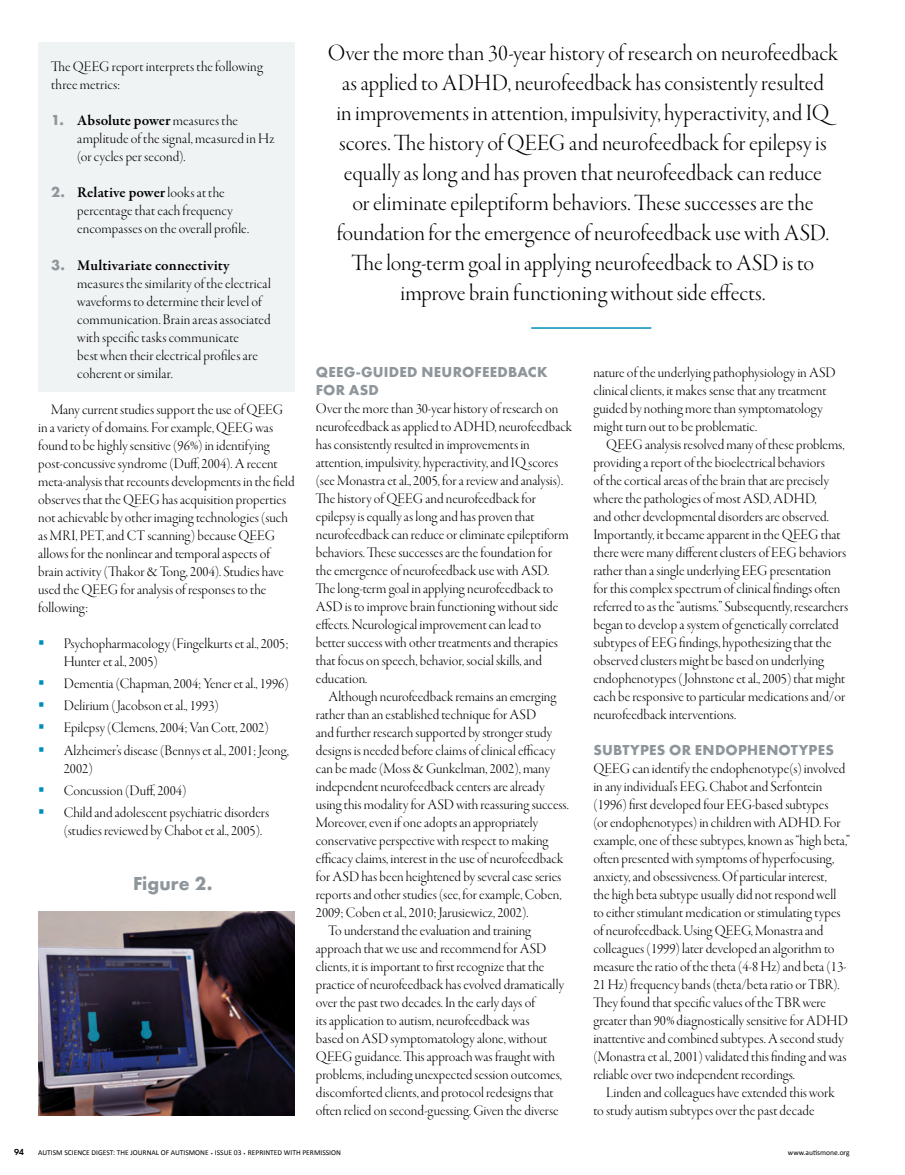
<style>
.page{position:relative;width:905px;height:1175px;background:#fff}
.page>*{position:absolute;margin:0;border:0;box-sizing:border-box;transform-origin:0 0}
.t1{font:24px/30px "Garamond Premr Pro Lt Disp";letter-spacing:-.005em;color:#000;text-align:center}
.t2{font:700 19.5px "Futura T";color:#8e969b}
.t3{font:15px/18px "Garamond Premr Pro Lt Disp";color:#000}
.t4{font:700 15px/18px "Futura T";letter-spacing:.015em;color:#8e969b}
.t5{font:600 15px "Garamond Premr Pro";letter-spacing:.005em;color:#000}
.t6{font:600 9px "Futura T";color:#000}
.t7{font:7.5px "Calibri";color:#000}
.s1{font-family:"Futura T";font-weight:700;color:#8e969b}
.s2{font-family:"Garamond Premr Pro";font-weight:600}
.s3{color:#008eb9}
</style>
<div class="page">
<div style="left:38px;top:43px;width:256px;height:349px;background:#f0f3f4"></div>
<hr style="left:531px;top:327px;width:120px;height:2px;background:#008eb9">
<img style="left:38px;top:911px;width:256px;height:204px">
<p class="t3" style="left:51px;top:58px;width:213px">The QEEg report interprets the following three metrics:</p>
<p class="t3" style="left:77px;top:112px;width:199px;text-indent:-26px"><span class="s1">1.</span> <span class="s2">Absolute power</span> measures the amplitude of the signal, measured in hz (or cycles per second).</p>
<p class="t3" style="left:77px;top:184px;width:173px;text-indent:-26px"><span class="s1">2.</span> <span class="s2">Relative power</span> looks at the percentage that each frequency encompasses on the overall profile.</p>
<p class="t5" style="left:51px;top:256px;width:180px"><span class="s1">3.</span> Multivariate connectivity</p>
<p class="t3" style="left:77px;top:274px;width:195px">measures the similarity of the electrical waveforms to determine their level of communication. Brain areas associated with specific tasks communicate<br>best when their electrical profiles are coherent or similar.</p>
<p class="t3" style="left:38px;top:400px;width:258px;text-indent:13px">Many current studies support the use of QEEg in a variety of domains. for example, QEEg was found to be highly sensitive (96%) in identifying post-concussive syndrome (duff, 2004). a recent meta-analysis that recounts developments in the field observes that the QEEg has acquisition properties not achievable by other imaging technologies (such as MRI, PET, and CT scanning) because QEEg allows for the nonlinear and temporal aspects of brain activity (Thakor &amp; Tong, 2004). Studies have used the QEEg for analysis of responses to the following:</p>
<p class="t3" style="left:64px;top:634px;width:226px;text-indent:-26px"><span class="s3">▪</span> Psychopharmacology (fingelkurts et al., 2005; hunter et al., 2005)</p>
<p class="t3" style="left:38px;top:675px;width:252px"><span class="s3">▪</span> dementia (Chapman, 2004; yener et al., 1996)</p>
<p class="t3" style="left:38px;top:697px;width:182px"><span class="s3">▪</span> delirium ( Jacobson et al., 1993)</p>
<p class="t3" style="left:38px;top:719px;width:232px"><span class="s3">▪</span> Epilepsy (Clemens, 2004; van Cott, 2002)</p>
<p class="t3" style="left:64px;top:741px;width:227px;text-indent:-26px"><span class="s3">▪</span> alzheimer’s disease (Bennys et al., 2001; Jeong,<br>2002)</p>
<p class="t3" style="left:38px;top:782px;width:150px"><span class="s3">▪</span> Concussion (duff, 2004)</p>
<p class="t3" style="left:64px;top:804px;width:207px;text-indent:-26px"><span class="s3">▪</span> Child and adolescent psychiatric disorders (studies reviewed by Chabot et al., 2005).</p>
<h3 class="t2" style="left:133px;top:871px;width:81px">FIGURE 2.</h3>
<h2 class="t1" style="left:328px;top:38px;width:512px">Over the more than 30-year history of research on neurofeedback as applied to adhd, neurofeedback has consistently resulted<br>in improvements in attention, impulsivity, hyperactivity, and IQ scores. The history of QEEg and neurofeedback for epilepsy is equally as long and has proven that neurofeedback can reduce<br>or eliminate epileptiform behaviors. These successes are the foundation for the emergence of neurofeedback use with aSd.<br>The long-term goal in applying neurofeedback to aSd is to improve brain functioning without side effects.</h2>
<h5 class="t4" style="left:316px;top:363px;width:233px">QEEG-GUIDED NEUROFEEDBACK<br>FOR ASD</h5>
<p class="t3" style="left:316px;top:400px;width:258px">Over the more than 30-year history of research on neurofeedback as applied to adhd, neurofeedback has consistently resulted in improvements in attention, impulsivity, hyperactivity, and IQ scores (see Monastra et al., 2005, for a review and analysis).<br>The history of QEEg and neurofeedback for epilepsy is equally as long and has proven that neurofeedback can reduce or eliminate epileptiform behaviors. These successes are the foundation for<br>the emergence of neurofeedback use with aSd.<br>The long-term goal in applying neurofeedback to aSd is to improve brain functioning without side effects. Neurological improvement can lead to better success with other treatments and therapies that focus on speech, behavior, social skills, and education.</p>
<p class="t3" style="left:316px;top:688px;width:254px;text-indent:13px">although neurofeedback remains an emerging rather than an established technique for aSd<br>and further research supported by stronger study designs is needed before claims of clinical efficacy can be made (Moss &amp; gunkelman, 2002), many independent neurofeedback centers are already using this modality for aSd with reassuring success.<br>Moreover, even if one adopts an appropriately conservative perspective with respect to making efficacy claims, interest in the use of neurofeedback for aSd has been heightened by several case series reports and other studies (see, for example, Coben, 2009; Coben et al., 2010; Jarusiewicz, 2002).</p>
<p class="t3" style="left:316px;top:922px;width:250px;text-indent:13px">To understand the evaluation and training approach that we use and recommend for aSd clients, it is important to first recognize that the practice of neurofeedback has evolved dramatically over the past two decades. In the early days of<br>its application to autism, neurofeedback was<br>based on aSd symptomatology alone, without QEEg guidance. This approach was fraught with problems, including unexpected session outcomes, discomforted clients, and protocol redesigns that often relied on second-guessing. given the diverse</p>
<p class="t3" style="left:593px;top:364px;width:244px">nature of the underlying pathophysiology in aSd clinical clients, it makes sense that any treatment guided by nothing more than symptomatology might turn out to be problematic.</p>
<p class="t3" style="left:593px;top:436px;width:256px;text-indent:13px">QEEg analysis resolved many of these problems, providing a report of the bioelectrical behaviors<br>of the cortical areas of the brain that are precisely where the pathologies of most aSd, adhd,<br>and other developmental disorders are observed.<br>Importantly, it became apparent in the QEEg that there were many different clusters of EEg behaviors rather than a single underlying EEg presentation for this complex spectrum of clinical findings often referred to as the “autisms.” Subsequently, researchers began to develop a system of genetically correlated subtypes of EEg findings, hypothesizing that the observed clusters might be based on underlying endophenotypes ( Johnstone et al., 2005) that might each be responsive to particular medications and/or neurofeedback interventions.</p>
<h5 class="t4" style="left:593px;top:741px;width:242px">SUBTYPES OR ENDOPHENOTYPES</h5>
<p class="t3" style="left:593px;top:760px;width:258px">QEEg can identify the endophenotype(s) involved in any individual’s EEg. Chabot and Serfontein (1996) first developed four EEg-based subtypes<br>(or endophenotypes) in children with adhd. for example, one of these subtypes, known as “high beta,” often presented with symptoms of hyperfocusing, anxiety, and obsessiveness. Of particular interest,<br>the high beta subtype usually did not respond well to either stimulant medication or stimulating types of neurofeedback. using QEEg, Monastra and colleagues (1999) later developed an algorithm to measure the ratio of the theta (4-8 hz) and beta (13- 21 hz) frequency bands (theta/beta ratio or TBR).<br>They found that specific values of the TBR were greater than 90% diagnostically sensitive for adhd inattentive and combined subtypes. a second study (Monastra et al., 2001) validated this finding and was reliable over two independent recordings.</p>
<p class="t3" style="left:593px;top:1084px;width:243px;text-indent:13px">linden and colleagues have extended this work to study autism subtypes over the past decade</p>
<p class="t6" style="left:14px;top:1147px;width:11px">94</p>
<p class="t7" style="left:38px;top:1148px;width:304px">AUTISM SCIENCE DIGEST: THE JOURNAL OF AUTISMONE ISSUE 03 REPRINTED WITH PERMISSION</p>
<p class="t7" style="left:788px;top:1148px;width:63px">www.autismone.org</p>
</div>
